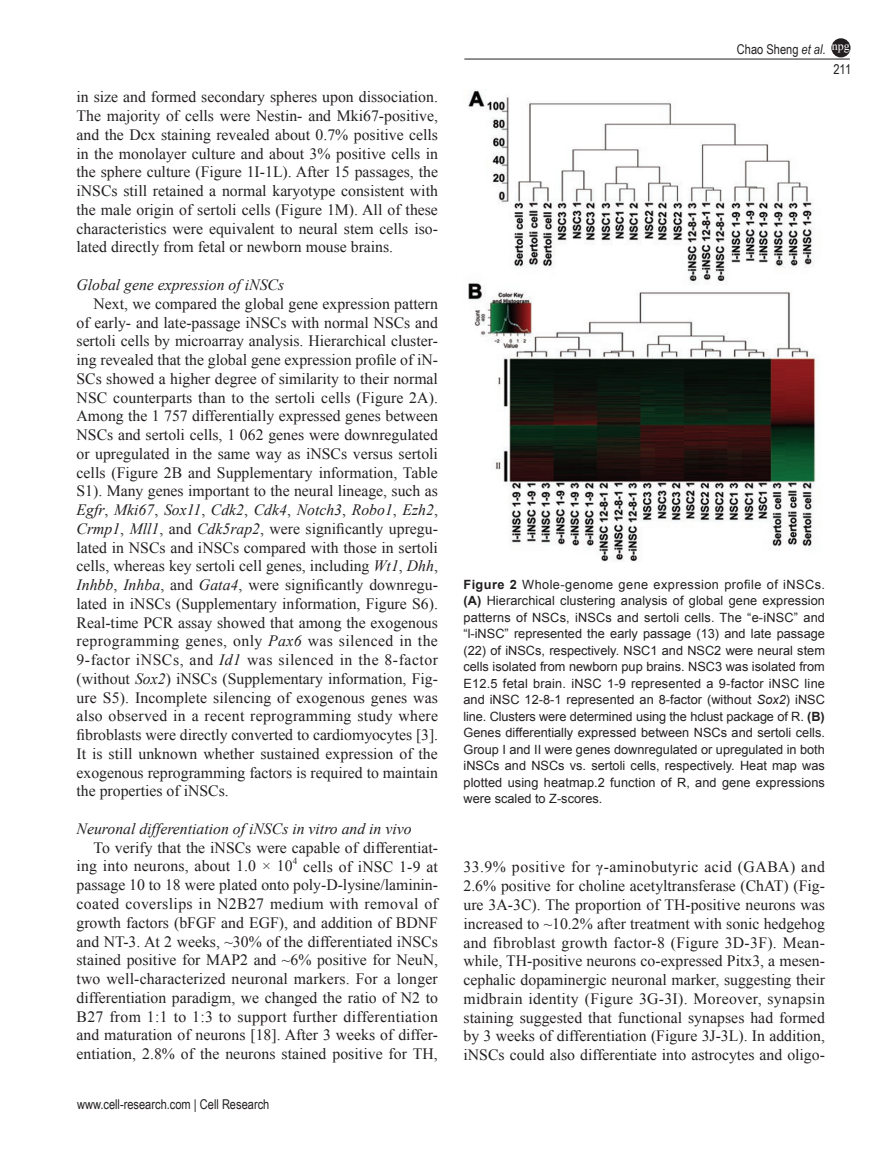
<style>
.page{position:relative;width:893px;height:1170px;background:#fff}
.page>*{position:absolute;margin:0;border:0;box-sizing:border-box;transform-origin:0 0}
.t1{font:15.75px/18.8px "Times New Roman";color:#231f20;text-align:justify}
.t2{font:15.75px "Times New Roman PSMT2";color:#231f20}
.t3{font:15.75px "Times New Roman PS Italic MT2";color:#231f20}
.t4{font:15.75px "Times New Roman PSMT2";letter-spacing:.03em;color:#231f20}
.t5{font:13.5px "Arial Narrow";color:#231f20}
.t6{font:12.75px/16.5px "Arial MT2";letter-spacing:.01em;color:#231f20;text-align:justify}
.t7{font:12.75px "Arial";color:#231f20}
.t8{font:12px "Times New Roman";color:#fff}
.t9{font:9.15px "Times New Roman";color:#231f20}
.s1{font-style:italic}
.s2{font-family:"Times New Roman"}
.s3{font-family:"Times New Roman PS Italic MT2"}
.s4{font-family:"Arial Bold MT2"}
.s5{font-family:"Arial";font-style:italic}
</style>
<div class="page">
<hr style="left:464px;top:59px;width:386px;height:1px;background:#231f20">
<div style="left:832px;top:39px;width:18px;height:18px;background:#231f20;border-radius:50%"></div>
<div style="left:831px;top:38px;width:19px;height:19px;border:2px solid #231f20;border-radius:50%"></div>
<img style="left:468px;top:90px;width:349px;height:472px">
<p class="t5" style="left:737px;top:40px;width:90px">Chao Sheng <span class="s1">et al</span>.</p>
<p class="t8" style="left:832px;top:38px;width:19px">npg</p>
<p class="t1" style="left:77px;top:88px;width:363px">in size and formed secondary spheres upon dissociation.<br>The majority of cells were Nestin- and Mki67-positive, and the Dcx staining revealed about 0.7% positive cells in the monolayer culture and about 3% positive cells in the sphere culture (Figure 1I-1L). After 15 passages, the iNSCs still retained a normal karyotype consistent with the male origin of sertoli cells (Figure 1M). All of these characteristics were equivalent to neural stem cells iso&shy;lated directly from fetal or newborn mouse brains.</p>
<p class="t3" style="left:77px;top:274px;width:209px">Global gene expression of iNSCs</p>
<p class="t1" style="left:77px;top:294px;width:363px;text-indent:17px">Next, we compared the global gene expression pattern of early- and late-passage iNSCs with normal NSCs and sertoli cells by microarray analysis. Hierarchical cluster-</p>
<p class="t2" style="left:77px;top:349px;width:363px">ing revealed that the global gene expression profile of iN<span class="s2">-</span></p>
<p class="t1" style="left:77px;top:369px;width:363px">SCs showed a higher degree of similarity to their normal NSC counterparts than to the sertoli cells (Figure 2A).<br>Among the 1 757 differentially expressed genes between NSCs and sertoli cells, 1 062 genes were downregulated or upregulated in the same way as iNSCs versus sertoli cells (Figure 2B and Supplementary information, Table S1). Many genes important to the neural lineage, such as</p>
<p class="t3" style="left:77px;top:499px;width:363px">Egfr<span class="s2">,</span> Mki67<span class="s2">,</span> Sox11<span class="s2">,</span> Cdk2<span class="s2">,</span> Cdk4<span class="s2">,</span> Notch3<span class="s2">,</span> Robo1<span class="s2">,</span> Ezh2<span class="s2">,</span></p>
<p class="t2" style="left:77px;top:518px;width:363px"><span class="s3">Crmp1</span><span class="s2">,</span> <span class="s3">Mll1</span><span class="s2">, and</span> <span class="s3">Cdk5rap2</span>, were significantly upregu<span class="s2">-</span></p>
<p class="t1" style="left:77px;top:537px;width:363px">lated in NSCs and iNSCs compared with those in sertoli cells, whereas key sertoli cell genes, including <span class="s3">Wt1</span>, <span class="s3">Dhh</span>,</p>
<p class="t2" style="left:77px;top:574px;width:363px"><span class="s3">Inhbb</span><span class="s2">,</span> <span class="s3">Inhba</span><span class="s2">, and</span> <span class="s3">Gata4</span>, were significantly downregu<span class="s2">-</span></p>
<p class="t1" style="left:77px;top:594px;width:363px">lated in iNSCs (Supplementary information, Figure S6).<br>Real-time PCR assay showed that among the exogenous reprogramming genes, only <span class="s3">Pax6</span> was silenced in the 9-factor iNSCs, and <span class="s3">Id1</span> was silenced in the 8-factor (without <span class="s3">Sox2</span>) iNSCs (Supplementary information, Fig&shy;ure S5). Incomplete silencing of exogenous genes was also observed in a recent reprogramming study where</p>
<p class="t2" style="left:77px;top:724px;width:363px">fibroblasts were directly converted to cardiomyocytes <span class="s2">[3].</span></p>
<p class="t1" style="left:77px;top:744px;width:363px">It is still unknown whether sustained expression of the exogenous reprogramming factors is required to maintain the properties of iNSCs.</p>
<p class="t3" style="left:77px;top:817px;width:337px">Neuronal differentiation of iNSCs in vitro and in vivo</p>
<p class="t1" style="left:77px;top:837px;width:363px;text-indent:17px">To verify that the iNSCs were capable of differentiat&shy;ing into neurons, about 1.0 × 10</p>
<p class="t6" style="left:463px;top:576px;width:363px"><span class="s4">Figure 2</span> Whole-genome gene expression profile of iNSCs. <span class="s4">(A)</span> Hierarchical clustering analysis of global gene expression patterns of NSCs, iNSCs and sertoli cells. The “e-iNSC” and</p>
<p class="t7" style="left:463px;top:625px;width:363px">“l-iNSC” represented the early passage (13) and late passage</p>
<p class="t6" style="left:463px;top:642px;width:363px">(22) of iNSCs, respectively. NSC1 and NSC2 were neural stem</p>
<p class="t7" style="left:463px;top:658px;width:363px">cells isolated from newborn pup brains. NSC3 was isolated from</p>
<p class="t6" style="left:463px;top:675px;width:363px">E12.5 fetal brain. iNSC 1-9 represented a 9-factor iNSC line and iNSC 12-8-1 represented an 8-factor (without <span class="s5">Sox2</span>) iNSC line. Clusters were determined using the hclust package of R. <span class="s4">(B)<br></span>Genes differentially expressed between NSCs and sertoli cells.<br>Group I and II were genes downregulated or upregulated in both iNSCs and NSCs vs. sertoli cells, respectively. Heat map was plotted using heatmap.2 function of R, and gene expressions were scaled to Z-scores.</p>
<p class="t9" style="left:293px;top:855px;width:6px">4</p>
<p class="t1" style="left:77px;top:856px;width:363px;text-indent:227px">cells of iNSC 1-9 at passage 10 to 18 were plated onto poly-D-lysine/laminin&shy;coated coverslips in N2B27 medium with removal of growth factors (bFGF and EGF), and addition of BDNF and NT-3. At 2 weeks, ~30% of the differentiated iNSCs stained positive for MAP2 and ~6% positive for NeuN, two well-characterized neuronal markers. For a longer differentiation paradigm, we changed the ratio of N2 to B27 from 1:1 to 1:3 to support further differentiation and maturation of neurons [18]. After 3 weeks of differ&shy;entiation, 2.8% of the neurons stained positive for TH,</p>
<p class="t4" style="left:463px;top:856px;width:363px">33.9% positive for γ-aminobutyric acid (GABA) and</p>
<p class="t1" style="left:463px;top:876px;width:363px">2.6% positive for choline acetyltransferase (ChAT) (Fig&shy;ure 3A-3C). The proportion of TH-positive neurons was increased to ~10.2% after treatment with sonic hedgehog and fibroblast growth factor-8 (Figure 3D-3F). Mean&shy;while, TH-positive neurons co-expressed Pitx3, a mesen&shy;cephalic dopaminergic neuronal marker, suggesting their midbrain identity (Figure 3G-3I). Moreover, synapsin staining suggested that functional synapses had formed by 3 weeks of differentiation (Figure 3J-3L). In addition, iNSCs could also differentiate into astrocytes and oligo-</p>
<p class="t5" style="left:833px;top:59px;width:19px">211</p>
<p class="t5" style="left:77px;top:1094px;width:194px">www.cell-research.com | Cell Research</p>
</div>
